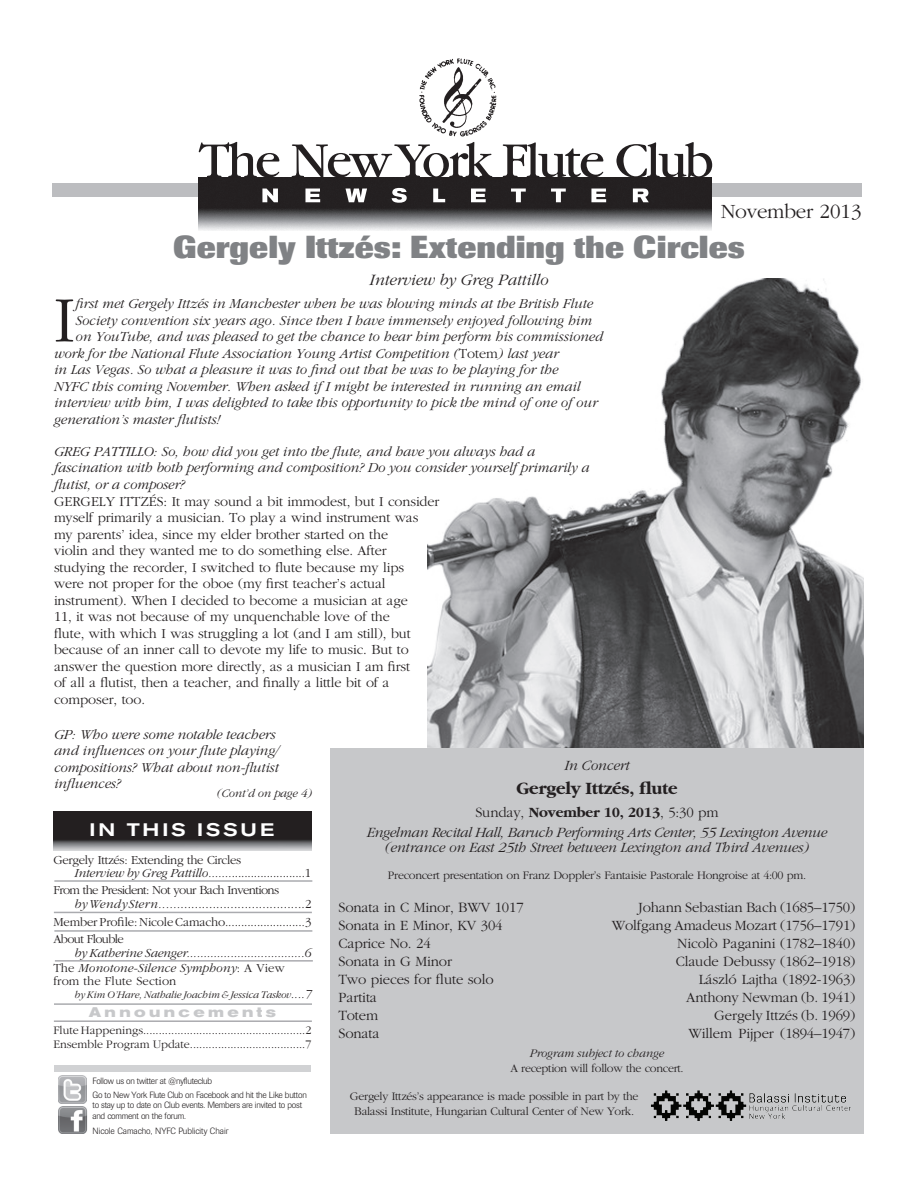
<style>
.page{position:relative;width:918px;height:1188px;background:#fff}
.page>*{position:absolute;margin:0;border:0;box-sizing:border-box;transform-origin:0 0}
.t1{font:300 67.2px "Garamond";color:#231f20}
.t2{font:800 31.5px "Imago";color:#808285}
.t3{font:300 21px "Garamond";letter-spacing:-.01em;color:#231f20}
.t4{font:700 18px "Garamond";letter-spacing:-.01em;color:#231f20}
.t5{font:500 expanded 18px "Akzidenz Grotesk BE";letter-spacing:.15em;color:#fff}
.t6{font:italic 300 16.5px "Garamond";color:#231f20}
.t7{font:300 14.7px "Garamond";letter-spacing:-.01em;color:#231f20}
.t8{font:italic 300 14.7px/19.2px "Garamond";letter-spacing:-.02em;color:#231f20;text-align:center}
.t9{font:italic 300 14.25px/16.5px "Garamond";color:#231f20}
.t10{font:300 14.25px/16.5px "Garamond";letter-spacing:-.005em;color:#231f20}
.t11{font:700 expanded 13.8px "Akzidenz Grotesk BE";letter-spacing:.25em;color:#c7c8ca}
.t12{font:300 12.75px/12.9px "Garamond";letter-spacing:-.025em;color:#231f20}
.t13{font:300 12.75px/13.5px "Garamond";letter-spacing:-.05em;color:#231f20}
.t14{font:italic 300 12.75px/14.9px "Garamond";letter-spacing:.005em;color:#231f20}
.t15{font:300 12.75px "Garamond";letter-spacing:.005em;color:#231f20}
.t16{font:300 12px/15px "Garamond";letter-spacing:-.025em;color:#231f20;text-align:center}
.t17{font:300 12px/13.5px "Garamond";color:#231f20}
.t18{font:italic 300 12px "Garamond";letter-spacing:-.01em;color:#231f20}
.t19{font:italic 300 10.5px "Garamond";letter-spacing:-.01em;color:#231f20}
.t20{font:300 9px/10.5px "Imago";letter-spacing:-.025em;color:#231f20}
.t21{font:300 9px "Imago";color:#231f20}
.s1{font-style:normal}
.s2{font-weight:700;font-style:normal}
.s3{font-style:italic}
.s4{font-size:12.75px}
</style>
<div class="page">
<div style="left:54px;top:1065px;width:256px;height:6px;background:#d1d2d4"></div>
<div style="left:52px;top:183px;width:810px;height:13px;background:#bcbdc0"></div>
<img style="left:198px;top:178px;width:513px;height:53px">
<svg style="left:199px;top:142px;width:80px;height:36px"></svg>
<svg style="left:292px;top:142px;width:200px;height:36px"></svg>
<svg style="left:503px;top:142px;width:100px;height:36px"></svg>
<svg style="left:616px;top:142px;width:96px;height:37px"></svg>
<img style="left:420px;top:59px;width:76px;height:78px">
<svg style="left:262px;top:189px;width:16px;height:13px"></svg>
<svg style="left:305px;top:189px;width:15px;height:13px"></svg>
<svg style="left:346px;top:189px;width:21px;height:13px"></svg>
<svg style="left:392px;top:188px;width:15px;height:15px"></svg>
<svg style="left:433px;top:189px;width:12px;height:13px"></svg>
<svg style="left:471px;top:189px;width:15px;height:13px"></svg>
<svg style="left:511px;top:189px;width:15px;height:13px"></svg>
<svg style="left:551px;top:189px;width:15px;height:13px"></svg>
<svg style="left:591px;top:189px;width:15px;height:13px"></svg>
<svg style="left:633px;top:189px;width:16px;height:13px"></svg>
<hr style="left:54px;top:880px;width:258px;height:2px;background:#aaabaf">
<hr style="left:54px;top:912px;width:258px;height:1px;background:#aaabaf">
<hr style="left:54px;top:930px;width:258px;height:2px;background:#aaabaf">
<hr style="left:54px;top:1020px;width:258px;height:2px;background:#aaabaf">
<hr style="left:54px;top:1003px;width:258px;height:2px;background:#aaabaf">
<img style="left:53px;top:812px;width:258px;height:39px">
<hr style="left:55px;top:960px;width:258px;height:2px;background:#aaabaf">
<img style="left:428px;top:279px;width:436px;height:469px">
<div style="left:330px;top:748px;width:534px;height:386px;background:#c7c8ca"></div>
<img style="left:58px;top:1106px;width:30px;height:28px">
<img style="left:58px;top:1076px;width:28px;height:27px">
<img style="left:651px;top:1090px;width:200px;height:31px">
<h3 class="t3" style="left:721px;top:201px;width:142px">November 2013</h3>
<h2 class="t2" style="left:173px;top:228px;width:573px">Gergely Ittzés: Extending the Circles</h2>
<p class="t6" style="left:370px;top:271px;width:180px">Interview by Greg Pattillo</p>
<h1 class="t1" style="left:54px;top:285px;width:23px">I</h1>
<p class="t9" style="left:76px;top:296px;width:519px">first met Gergely Ittzés in Manchester when he was blowing minds at the British Flute</p>
<p class="t9" style="left:76px;top:312px;width:518px">Society convention six years ago. Since then I have immensely enjoyed following him</p>
<p class="t9" style="left:76px;top:329px;width:529px">on YouTube, and was pleased to get the chance to hear him perform his commissioned</p>
<p class="t9" style="left:54px;top:345px;width:506px">work for the National Flute Association Young Artist Competition (<span class="s1">Totem</span>) last year</p>
<p class="t9" style="left:54px;top:362px;width:506px">in Las Vegas. So what a pleasure it was to find out that he was to be playing for the</p>
<p class="t9" style="left:54px;top:378px;width:528px">NYFC this coming November. When asked if I might be interested in running an email</p>
<p class="t9" style="left:54px;top:395px;width:545px">interview with him, I was delighted to take this opportunity to pick the mind of one of our</p>
<p class="t9" style="left:54px;top:411px;width:168px">generation’s master flutists!</p>
<p class="t9" style="left:54px;top:443px;width:537px">GREG PATTILLO: So, how did you get into the flute, and have you always had a fascination with both performing and composition? Do you consider yourself primarily a flutist, or a composer?</p>
<p class="t10" style="left:54px;top:493px;width:387px">GERGELY ITTZÉS: It may sound a bit immodest, but I consider myself primarily a musician. To play a wind instrument was my parents’ idea, since my elder brother started on the<br>violin and they wanted me to do something else. After studying the recorder, I switched to flute because my lips<br>were not proper for the oboe (my first teacher’s actual instrument). When I decided to become a musician at age<br>11, it was not because of my unquenchable love of the<br>flute, with which I was struggling a lot (and I am still), but because of an inner call to devote my life to music. But to answer the question more directly, as a musician I am first<br>of all a flutist, then a teacher, and finally a little bit of a composer, too.</p>
<p class="t9" style="left:54px;top:726px;width:227px">GP: Who were some notable teachers and influences on your flute playing/ compositions? What about non-flutist influences?</p>
<p class="t8" style="left:564px;top:756px;width:67px">In Concert</p>
<p class="t4" style="left:516px;top:779px;width:163px">Gergely Ittzés, flute</p>
<p class="t8" style="left:367px;top:803px;width:462px"><span class="s1">Sunday,</span> <span class="s2">November 10, 2013</span><span class="s1">, 5:30 pm<br></span>Engelman Recital Hall, Baruch Performing Arts Center, 55 Lexington Avenue</p>
<p class="t8" style="left:385px;top:838px;width:426px">(entrance on East 25th Street between Lexington and Third Avenues)</p>
<p class="t16" style="left:388px;top:868px;width:420px">Preconcert presentation on Franz Doppler’s Fantaisie Pastorale Hongroise at 4:00 pm.</p>
<p class="t7" style="left:339px;top:899px;width:187px">Sonata in C Minor, BWV 1017</p>
<p class="t7" style="left:638px;top:899px;width:219px">Johann Sebastian Bach (1685–1750)</p>
<p class="t7" style="left:339px;top:917px;width:166px">Sonata in E Minor, KV 304</p>
<p class="t7" style="left:612px;top:917px;width:245px">Wolfgang Amadeus Mozart (1756–1791)</p>
<p class="t7" style="left:339px;top:935px;width:94px">Caprice No. 24</p>
<p class="t7" style="left:677px;top:935px;width:180px">Nicolò Paganini (1782–1840)</p>
<p class="t7" style="left:339px;top:953px;width:115px">Sonata in G Minor</p>
<p class="t7" style="left:676px;top:953px;width:181px">Claude Debussy (1862–1918)</p>
<p class="t7" style="left:339px;top:971px;width:157px">Two pieces for flute solo</p>
<p class="t7" style="left:699px;top:971px;width:158px">László Lajtha (1892-1963)</p>
<p class="t7" style="left:339px;top:989px;width:40px">Partita</p>
<p class="t7" style="left:686px;top:989px;width:171px">Anthony Newman (b. 1941)</p>
<p class="t7" style="left:339px;top:1007px;width:41px">Totem</p>
<p class="t7" style="left:714px;top:1007px;width:143px">Gergely Ittzés (b. 1969)</p>
<p class="t7" style="left:339px;top:1025px;width:43px">Sonata</p>
<p class="t7" style="left:688px;top:1025px;width:169px">Willem Pijper (1894–1947)</p>
<p class="t18" style="left:530px;top:1047px;width:136px">Program subject to change</p>
<p class="t16" style="left:510px;top:1061px;width:175px">A reception will follow the concert.</p>
<p class="t18" style="left:217px;top:787px;width:97px">(Cont’d on page 4)</p>
<p class="t5" style="left:90px;top:819px;width:186px">IN THIS ISSUE</p>
<p class="t12" style="left:75px;top:853px;width:238px;text-indent:-21px">Gergely Ittzés: Extending the Circles<br><span class="s3">Interview by Greg Pattillo.......</span>.......................1</p>
<p class="t13" style="left:75px;top:884px;width:238px;text-indent:-21px">From the President: Not your Bach Inventions<br><span class="s3">by Wendy Stern......</span>...................................2</p>
<p class="t12" style="left:53px;top:913px;width:259px;line-height:17.7px">Member Profile: Nicole Camacho........................<span class="s3">.</span>3<br>About Flouble</p>
<p class="t14" style="left:53px;top:946px;width:259px;text-indent:21px">by Katherine Saenger...................................6<br><span class="s1">The</span> Monotone-Silence Symphony<span class="s1">: A View</span></p>
<p class="t15" style="left:53px;top:974px;width:124px">from the Flute Section</p>
<p class="t19" style="left:75px;top:989px;width:238px">by Kim O’Hare, Nathalie Joachim &amp; Jessica Taskov<span class="s4">....7</span></p>
<p class="t11" style="left:89px;top:1004px;width:189px">Announcements</p>
<p class="t17" style="left:53px;top:1024px;width:260px">Flute Happenings....................................................2<br>Ensemble Program Update.....................................7</p>
<p class="t20" style="left:92px;top:1076px;width:121px">Follow us on twitter at @nyfluteclub</p>
<p class="t20" style="left:92px;top:1089px;width:216px">Go to New York Flute Club on Facebook and hit the Like button to stay up to date on Club events. Members are invited to post and comment on the forum.</p>
<p class="t21" style="left:92px;top:1125px;width:138px">Nicole Camacho, NYFC Publicity Chair</p>
<p class="t16" style="left:350px;top:1089px;width:290px">Gergely Ittzés’s appearance is made possible in part by the<br>Balassi Institute, Hungarian Cultural Center of New York.</p>
</div>
